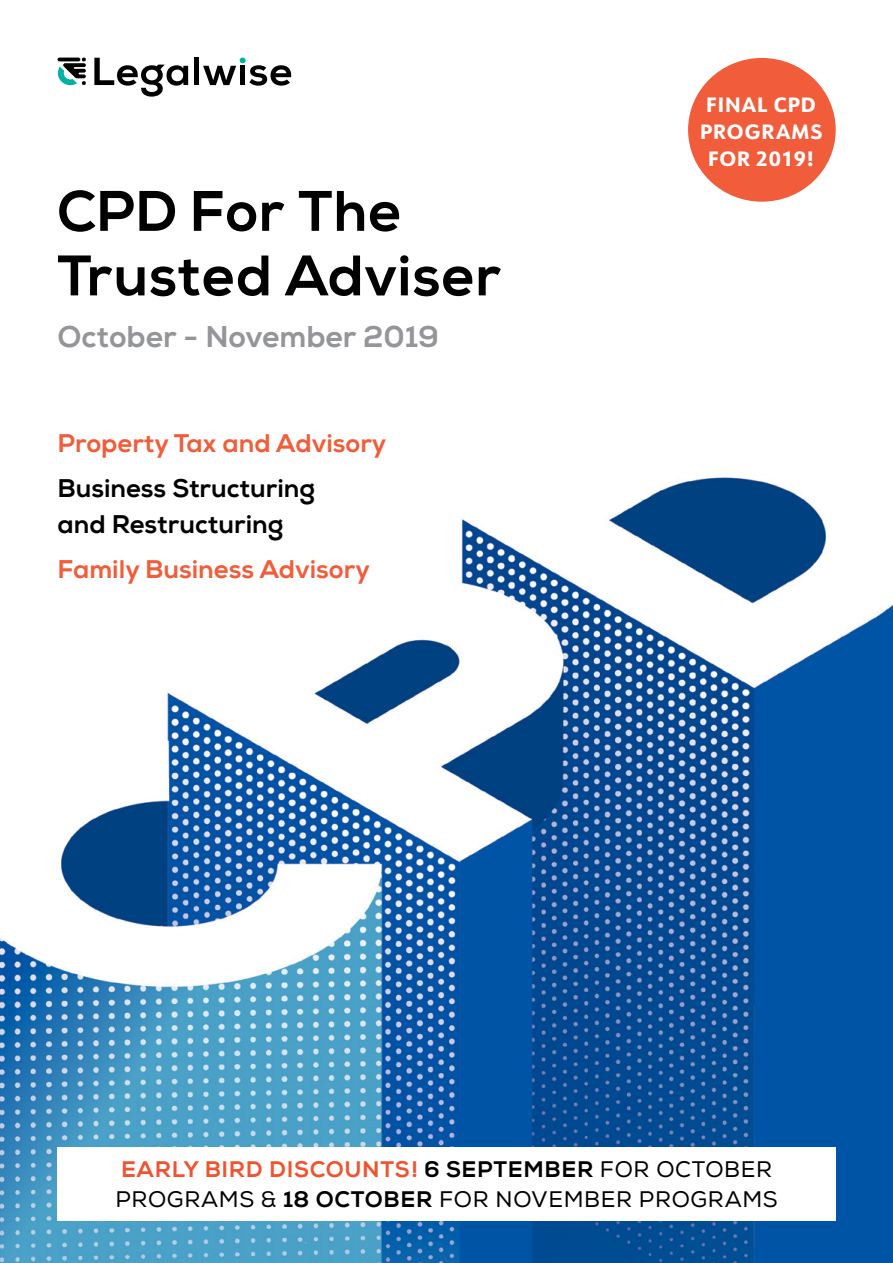
<style>
.page{position:relative;width:893px;height:1263px;background:#fff}
.page>*{position:absolute;margin:0;border:0;box-sizing:border-box;transform-origin:0 0}
.t1{font:700 57px/64.5px "Nexa";letter-spacing:.02em;color:#000}
.t2{font:30px "Nexa X Bold";color:#939598}
.t3{font:25.5px "Nexa X Bold";color:#f15d3a}
.t4{font:25.5px/36px "Nexa X Bold";color:#000}
.t5{font:22.5px "Nexa X Bold";letter-spacing:.03em;color:#f0532f}
.t6{font:22.5px "Nexa";letter-spacing:.03em;color:#000}
.t7{font:800 20.25px/27px "URW Form";letter-spacing:.05em;color:#fff;text-align:center}
.s1{color:#000}
.s2{font-family:"Nexa";color:#000}
.s3{font-family:"Nexa X Bold"}
</style>
<div class="page">
<img style="left:0;top:57px;width:893px;height:1206px">
<div style="left:194px;top:58px;width:5px;height:27px;background:#000"></div>
<svg style="left:94px;top:58px;width:94px;height:39px"></svg>
<svg style="left:203px;top:58px;width:89px;height:28px"></svg>
<svg style="left:58px;top:57px;width:28px;height:28px"></svg>
<div style="left:58px;top:1147px;width:778px;height:73px;background:#fff"></div>
<div style="left:688px;top:58px;width:148px;height:144px;background:#f15d3a;border-radius:50%"></div>
<h1 class="t1" style="left:58px;top:181px;width:445px">CPD For The<br>Trusted Adviser</h1>
<p class="t2" style="left:58px;top:319px;width:383px">October - November 2019</p>
<p class="t3" style="left:58px;top:428px;width:330px">Property Tax and Advisory</p>
<p class="t4" style="left:58px;top:471px;width:259px">Business Structuring and Restructuring</p>
<p class="t3" style="left:58px;top:554px;width:314px">Family Business Advisory</p>
<p class="t7" style="left:700px;top:90px;width:124px">FINAL CPD<br>PROGRAMS<br>FOR 2019!</p>
<p class="t5" style="left:121px;top:1155px;width:653px">EARLY BIRD DISCOUNTS! <span class="s1">6 SEPTEMBER</span> <span class="s2">FOR OCTOBER</span></p>
<p class="t6" style="left:115px;top:1186px;width:664px">PROGRAMS &amp; <span class="s3">18 OCTOBER</span> FOR NOVEMBER PROGRAMS</p>
</div>
